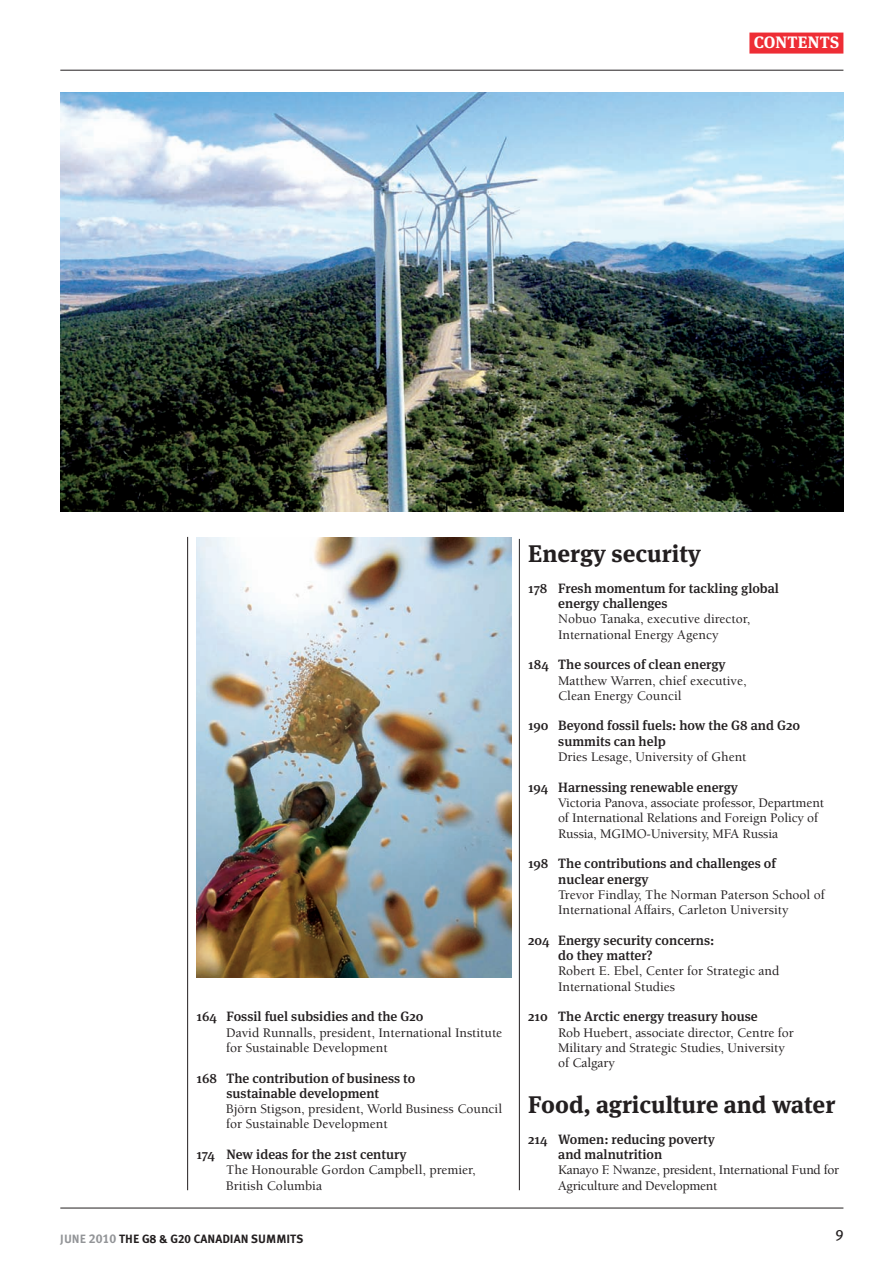
<style>
.page{position:relative;width:895px;height:1265px;background:#fff}
.page>*{position:absolute;margin:0;border:0;box-sizing:border-box;transform-origin:0 0}
.t1{font:700 24px "Meta Serif";color:#231f20}
.t2{font:700 16.5px "Meta Serif";letter-spacing:.02em;color:#fff}
.t3{font:15px "Meta Plus Book Caps";color:#231f20}
.t4{font:500 13.5px/15.3px "Berkeley";color:#231f20}
.t5{font:500 13.5px/15.3px "Meta Serif";color:#231f20}
.t6{font:500 13.5px/15.3px "Berkeley";letter-spacing:-.02em;color:#231f20}
.t7{font:12px "Meta Plus Bold Caps";color:#231f20}
.s1{color:#939598}
.s2{font-size:12.75px;color:#939598}
</style>
<div class="page">
<hr style="left:60px;top:70px;width:783px;height:1px;background:#231f20">
<hr style="left:187px;top:537px;width:1px;height:653px;background:#231f20">
<hr style="left:518px;top:539px;width:1px;height:651px;background:#231f20">
<div style="left:749px;top:33px;width:94px;height:21px;background:#ee2d35"></div>
<img style="left:196px;top:537px;width:315px;height:440px">
<img style="left:60px;top:93px;width:783px;height:419px">
<hr style="left:60px;top:1207px;width:783px;height:1px;background:#231f20">
<p class="t2" style="left:753px;top:28px;width:87px">CONTENTS</p>
<p class="t5" style="left:196px;top:1007px;width:228px">164 Fossil fuel subsidies and the G20</p>
<p class="t4" style="left:226px;top:1024px;width:277px">David Runnalls, president, International Institute for Sustainable Development</p>
<p class="t5" style="left:196px;top:1068px;width:220px;text-align:center">168 The contribution of business to sustainable development</p>
<p class="t4" style="left:226px;top:1101px;width:277px">Björn Stigson, president, World Business Council for Sustainable Development</p>
<p class="t5" style="left:196px;top:1145px;width:212px">174 New ideas for the 21st century</p>
<p class="t4" style="left:226px;top:1162px;width:251px">The Honourable Gordon Campbell, premier,<br>British Columbia</p>
<h1 class="t1" style="left:528px;top:533px;width:174px">Energy security</h1>
<p class="t5" style="left:558px;top:579px;width:222px;text-indent:-30px">178 Fresh momentum for tackling global energy challenges</p>
<p class="t4" style="left:558px;top:611px;width:194px">Nobuo Tanaka, executive director,<br>International Energy Agency</p>
<p class="t5" style="left:528px;top:655px;width:199px">184 The sources of clean energy</p>
<p class="t4" style="left:558px;top:673px;width:190px">Matthew Warren, chief executive,<br>Clean Energy Council</p>
<p class="t5" style="left:558px;top:716px;width:243px;text-indent:-30px">190 Beyond fossil fuels: how the G8 and G20 summits can help</p>
<p class="t4" style="left:558px;top:749px;width:190px">Dries Lesage, University of Ghent</p>
<p class="t5" style="left:528px;top:778px;width:211px">194 Harnessing renewable energy</p>
<p class="t4" style="left:558px;top:795px;width:267px">Victoria Panova, associate professor, Department of International Relations and Foreign Policy of<br>Russia, MGIMO-University, MFA Russia</p>
<p class="t5" style="left:558px;top:854px;width:219px;text-indent:-30px">198 The contributions and challenges of nuclear energy</p>
<p class="t4" style="left:558px;top:887px;width:268px">Trevor Findlay, The Norman Paterson School of<br>International Affairs, Carleton University</p>
<p class="t5" style="left:558px;top:931px;width:157px;text-indent:-30px">204 Energy security concerns: do they matter?</p>
<p class="t4" style="left:558px;top:963px;width:223px">Robert E. Ebel, Center for Strategic and<br>International Studies</p>
<p class="t5" style="left:528px;top:1007px;width:231px">210 The Arctic energy treasury house</p>
<p class="t4" style="left:558px;top:1024px;width:237px">Rob Huebert, associate director, Centre for<br>Military and Strategic Studies, University of Calgary</p>
<h1 class="t1" style="left:528px;top:1084px;width:308px">Food, agriculture and water</h1>
<p class="t5" style="left:558px;top:1129px;width:158px;text-indent:-30px">214 Women: reducing poverty and malnutrition</p>
<p class="t6" style="left:558px;top:1162px;width:282px">Kanayo F. Nwanze, president, International Fund for<br>Agriculture and Development</p>
<p class="t7" style="left:60px;top:1232px;width:244px"><span class="s1">JUNE</span> <span class="s2">2010</span> THE G8 &amp; G20 CANADIAN SUMMITS</p>
<p class="t3" style="left:835px;top:1226px;width:10px">9</p>
</div>
